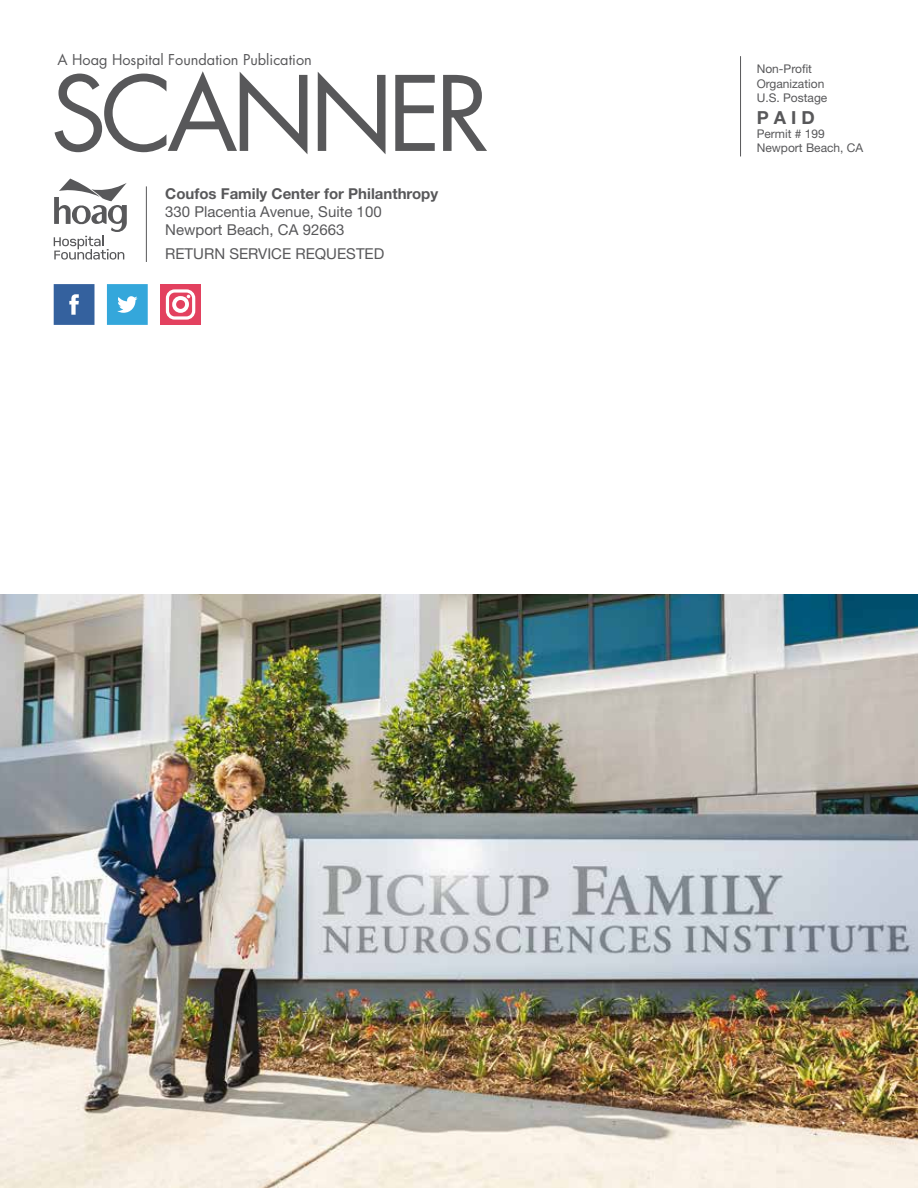
<style>
.page{position:relative;width:918px;height:1188px;background:#fff}
.page>*{position:absolute;margin:0;border:0;box-sizing:border-box;transform-origin:0 0}
.t1{font:100.8px "Futura Std";letter-spacing:-.06em;color:#58585a}
.t2{font:700 18px "Helvetica Neue LT Std";color:#58585a}
.t3{font:15px/18px "Helvetica Neue LT Std";color:#58585a}
.t4{font:700 15px "Helvetica Neue LT Std";color:#58585a}
.t5{font:14.55px "Futura Std";color:#58585a}
.t6{font:12px/14.4px "Helvetica Neue LT Std";color:#58585a}
</style>
<div class="page">
<hr style="left:740px;top:56px;width:1px;height:100px;background:#58585a">
<hr style="left:146px;top:186px;width:1px;height:76px;background:#58585a">
<svg style="left:54px;top:179px;width:73px;height:81px"></svg>
<svg style="left:54px;top:284px;width:40px;height:41px"></svg>
<svg style="left:107px;top:284px;width:41px;height:41px"></svg>
<div style="left:160px;top:284px;width:41px;height:41px;background:#e3415f"></div>
<div style="left:166px;top:289px;width:29px;height:31px;border:3px solid #fff;border-radius:7px"></div>
<div style="left:172px;top:296px;width:17px;height:17px;border:4px solid #fff;border-radius:50%"></div>
<img style="left:0;top:594px;width:918px;height:594px">
<p class="t5" style="left:57px;top:51px;width:256px">A Hoag Hospital Foundation Publication</p>
<h1 class="t1" style="left:51px;top:50px;width:441px">SCANNER</h1>
<p class="t4" style="left:165px;top:185px;width:275px">Coufos Family Center for Philanthropy</p>
<p class="t3" style="left:165px;top:203px;width:218px">330 Placentia Avenue, Suite 100<br>Newport Beach, CA 92663</p>
<p class="t3" style="left:165px;top:244px;width:221px">RETURN SERVICE REQUESTED</p>
<p class="t6" style="left:757px;top:62px;width:72px">Non-Profit<br>Organization<br>U.S. Postage</p>
<p class="t2" style="left:757px;top:106px;width:59px">P A I D</p>
<p class="t6" style="left:757px;top:126px;width:108px">Permit # 199<br>Newport Beach, CA</p>
</div>
